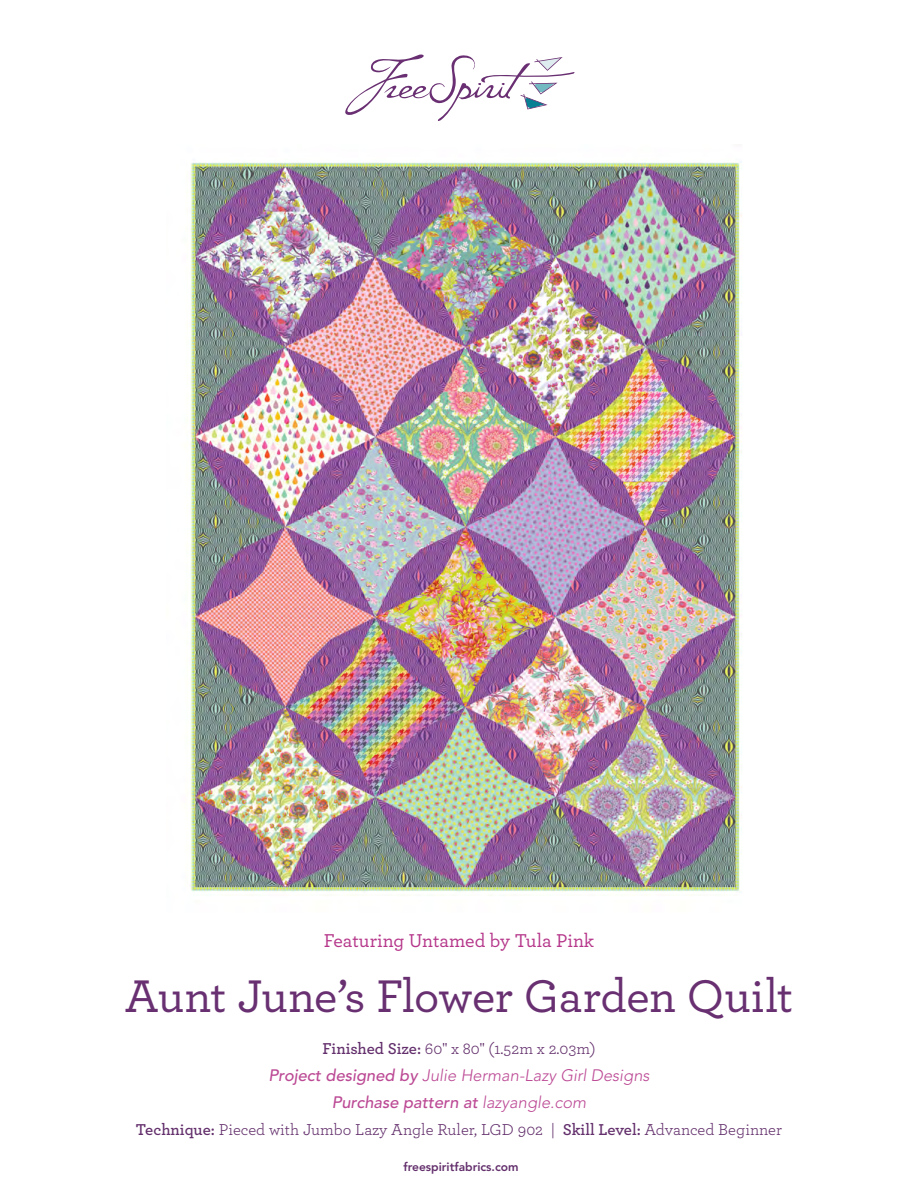
<style>
.page{position:relative;width:918px;height:1188px;background:#fff}
.page>*{position:absolute;margin:0;border:0;box-sizing:border-box;transform-origin:0 0}
.Pattern_Name{font:500 48px "Archer";letter-spacing:-.01em;color:#682f71}
.Featuring_Hot_pink_color{font:500 19.5px "Archer";color:#b5368a}
.CHART_headers{font:16.5px "Archer";color:#632f6c}
.Tech_Edited_by{font:italic 300 16.5px "Avenir LT Std";color:#bc4a95}
.Tech_Edited_by-2{font:italic 500 16.5px "Avenir LT Std";color:#bc4a95}
.t1{font:800 12px "Avenir LT Std";color:#632f6c}
.s1{font-weight:600}
.s2{font-weight:500}
.s3{font-weight:300}
</style>
<div class="page">
<svg style="left:345px;top:54px;width:230px;height:67px"></svg>
<img style="left:190px;top:161px;width:552px;height:735px">
<p class="Featuring_Hot_pink_color" style="left:324px;top:927px;width:272px">Featuring Untamed by Tula Pink</p>
<p class="Pattern_Name" style="left:125px;top:962px;width:670px">Aunt June’s Flower Garden Quilt</p>
<p class="CHART_headers" style="left:322px;top:1037px;width:275px"><span class="s1">Finished Size:</span> 60" x 80" (1.52m x 2.03m)</p>
<p class="Tech_Edited_by" style="left:268px;top:1065px;width:383px"><span class="s2">Project designed by</span> Julie Herman-Lazy Girl Designs</p>
<p class="Tech_Edited_by-2" style="left:332px;top:1092px;width:256px">Purchase pattern at <span class="s3">lazyangle.com</span></p>
<p class="CHART_headers" style="left:136px;top:1118px;width:648px"><span class="s1">Technique:</span> Pieced with Jumbo Lazy Angle Ruler, LGD 902 | <span class="s1">Skill Level:</span> Advanced Beginner</p>
<p class="t1" style="left:404px;top:1160px;width:117px">freespiritfabrics.com</p>
</div>
